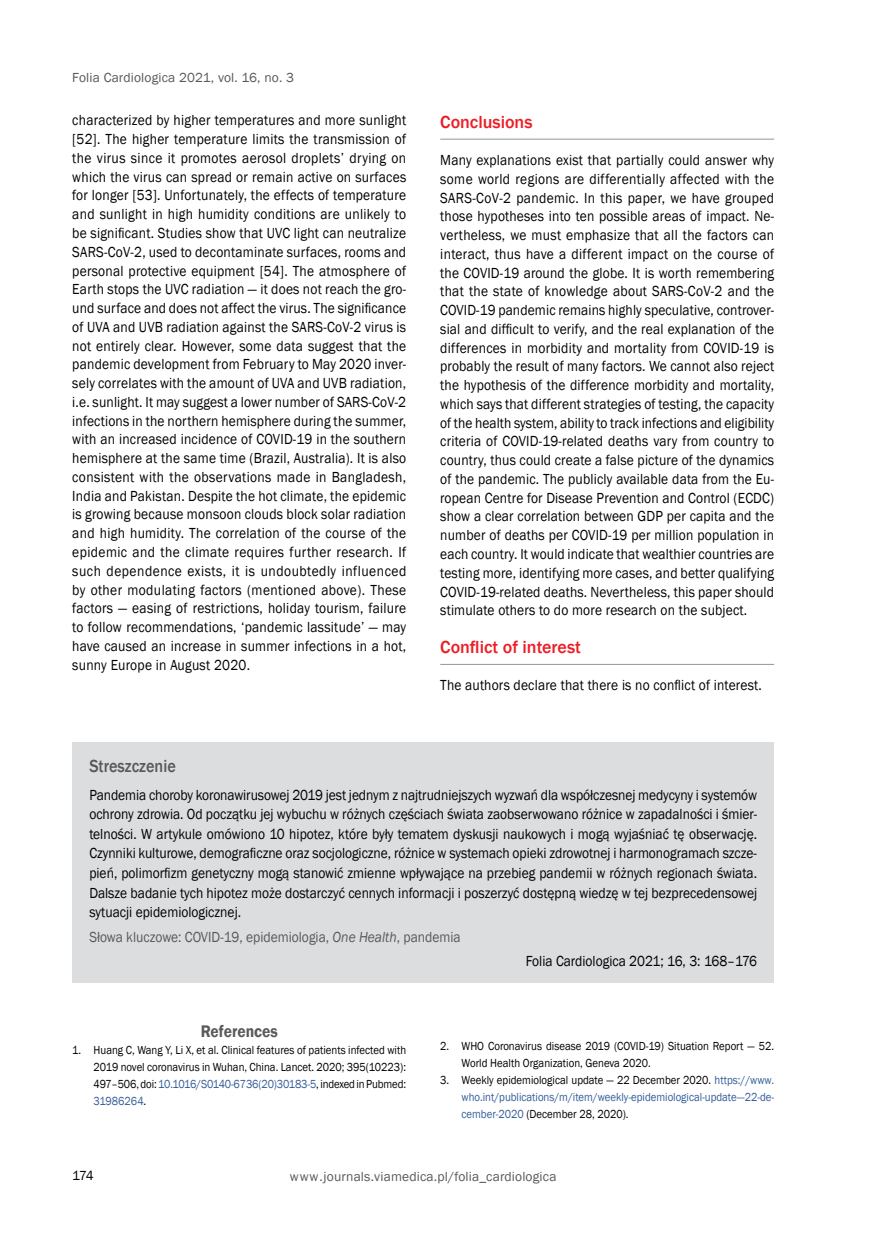
<style>
.page{position:relative;width:872px;height:1234px;background:#fff}
.page>*{position:absolute;margin:0;border:0;box-sizing:border-box;transform-origin:0 0}
.t1{font:500 18px "Franklin Gothic";color:#ed1d24}
.t2{font:500 18px "Franklin Gothic";color:#58595b;scale:.9 1}
.t3{font:600 17.25px "Franklin Gothic";color:#58595b;scale:.9 1}
.t4{font:15px/18.8px "Franklin Gothic";letter-spacing:.01em;color:#000;text-align:justify;scale:.9 1}
.t5{font:15px "Franklin Gothic";color:#58595b;scale:.9 1}
.t6{font:13.5px "Franklin Gothic";letter-spacing:.01em;color:#58595b}
.t7{font:13.5px "Franklin Gothic";color:#000}
.t8{font:12px/17.1px "Franklin Gothic";color:#000;text-align:justify;scale:.9 1}
.t9{font:12px/17.1px "Franklin Gothic";color:#345c98;text-align:justify;scale:.9 1}
.s1{font-style:italic}
.s2{color:#345c98}
.s3{color:#000}
</style>
<div class="page">
<hr style="left:440px;top:139px;width:334px;height:1px;background:#939598">
<hr style="left:440px;top:664px;width:334px;height:1px;background:#939598">
<div style="left:72px;top:742px;width:702px;height:240px;background:#dcddde"></div>
<p class="t6" style="left:72px;top:69px;width:223px">Folia Cardiologica 2021, vol. 16, no. 3</p>
<p class="t4" style="left:72px;top:111px;width:372px">characterized by higher temperatures and more sunlight [52]. The higher temperature limits the transmission of the virus since it promotes aerosol droplets’ drying on which the virus can spread or remain active on surfaces for longer [53]. Unfortunately, the effects of temperature and sunlight in high humidity conditions are unlikely to be significant. Studies show that UVC light can neutralize SARS-CoV-2, used to decontaminate surfaces, rooms and personal protective equipment [54]. The atmosphere of Earth stops the UVC radiation — it does not reach the gro&shy;und surface and does not affect the virus. The significance of UVA and UVB radiation against the SARS-CoV-2 virus is not entirely clear. However, some data suggest that the pandemic development from February to May 2020 inver&shy;sely correlates with the amount of UVA and UVB radiation, i.e. sunlight. It may suggest a lower number of SARS-CoV-2 infections in the northern hemisphere during the summer, with an increased incidence of COVID-19 in the southern hemisphere at the same time (Brazil, Australia). It is also consistent with the observations made in Bangladesh, India and Pakistan. Despite the hot climate, the epidemic is growing because monsoon clouds block solar radiation and high humidity. The correlation of the course of the epidemic and the climate requires further research. If such dependence exists, it is undoubtedly influenced by other modulating factors (mentioned above). These factors — easing of restrictions, holiday tourism, failure to follow recommendations, ‘pandemic lassitude’ — may have caused an increase in summer infections in a hot, sunny Europe in August 2020.</p>
<p class="t1" style="left:440px;top:110px;width:94px">Conclusions</p>
<p class="t4" style="left:440px;top:151px;width:372px">Many explanations exist that partially could answer why some world regions are differentially affected with the SARS-CoV-2 pandemic. In this paper, we have grouped those hypotheses into ten possible areas of impact. Ne&shy;vertheless, we must emphasize that all the factors can interact, thus have a different impact on the course of the COVID-19 around the globe. It is worth remembering that the state of knowledge about SARS-CoV-2 and the COVID-19 pandemic remains highly speculative, controver&shy;sial and difficult to verify, and the real explanation of the differences in morbidity and mortality from COVID-19 is probably the result of many factors. We cannot also reject the hypothesis of the difference morbidity and mortality, which says that different strategies of testing, the capacity of the health system, ability to track infections and eligibility criteria of COVID-19-related deaths vary from country to country, thus could create a false picture of the dynamics of the pandemic. The publicly available data from the Eu&shy;ropean Centre for Disease Prevention and Control (ECDC) show a clear correlation between GDP per capita and the number of deaths per COVID-19 per million population in each country. It would indicate that wealthier countries are testing more, identifying more cases, and better qualifying COVID-19-related deaths. Nevertheless, this paper should stimulate others to do more research on the subject.</p>
<p class="t1" style="left:440px;top:635px;width:142px">Conflict of interest</p>
<p class="t4" style="left:440px;top:676px;width:359px">The authors declare that there is no conflict of interest.</p>
<p class="t2" style="left:89px;top:754px;width:98px">Streszczenie</p>
<p class="t4" style="left:89px;top:785px;width:743px;line-height:19.5px">Pandemia choroby koronawirusowej 2019 jest jednym z najtrudniejszych wyzwań dla współczesnej medycyny i systemów ochrony zdrowia. Od początku jej wybuchu w różnych częściach świata zaobserwowano różnice w zapadalności i śmier&shy;telności. W artykule omówiono 10 hipotez, które były tematem dyskusji naukowych i mogą wyjaśniać tę obserwację.<br>Czynniki kulturowe, demograficzne oraz socjologiczne, różnice w systemach opieki zdrowotnej i harmonogramach szcze&shy;pień, polimorfizm genetyczny mogą stanowić zmienne wpływające na przebieg pandemii w różnych regionach świata.<br>Dalsze badanie tych hipotez może dostarczyć cennych informacji i poszerzyć dostępną wiedzę w tej bezprecedensowej sytuacji epidemiologicznej.</p>
<p class="t5" style="left:89px;top:927px;width:414px">Słowa kluczowe: COVID-19, epidemiologia, <span class="s1">One Health</span>, pandemia</p>
<p class="t4" style="left:525px;top:951px;width:259px">Folia Cardiologica 2021; 16, 3: 168–176</p>
<p class="t3" style="left:201px;top:1019px;width:87px">References</p>
<p class="t8" style="left:94px;top:1041px;width:349px;text-indent:-21px">1. Huang C, Wang Y, Li X, et al. Clinical features of patients infected with 2019 novel coronavirus in Wuhan, China. Lancet. 2020; 395(10223):<br>497–506, doi: <span class="s2">10.1016/S0140-6736(20)30183-5</span>, indexed in Pubmed:<br><span class="s2">31986264</span>.</p>
<p class="t8" style="left:461px;top:1037px;width:349px;text-indent:-21px">2. WHO Coronavirus disease 2019 (COVID-19) Situation Report — 52.<br>World Health Organization, Geneva 2020.</p>
<p class="t9" style="left:461px;top:1071px;width:349px;text-indent:-21px"><span class="s3">3. Weekly epidemiological update — 22 December 2020.</span> https://www. who.int/publications/m/item/weekly-epidemiological-update---22-de&shy;cember-2020 <span class="s3">(December 28, 2020).</span></p>
<p class="t7" style="left:72px;top:1166px;width:23px">174</p>
<p class="t6" style="left:290px;top:1168px;width:268px">www.journals.viamedica.pl/folia_cardiologica</p>
</div>
